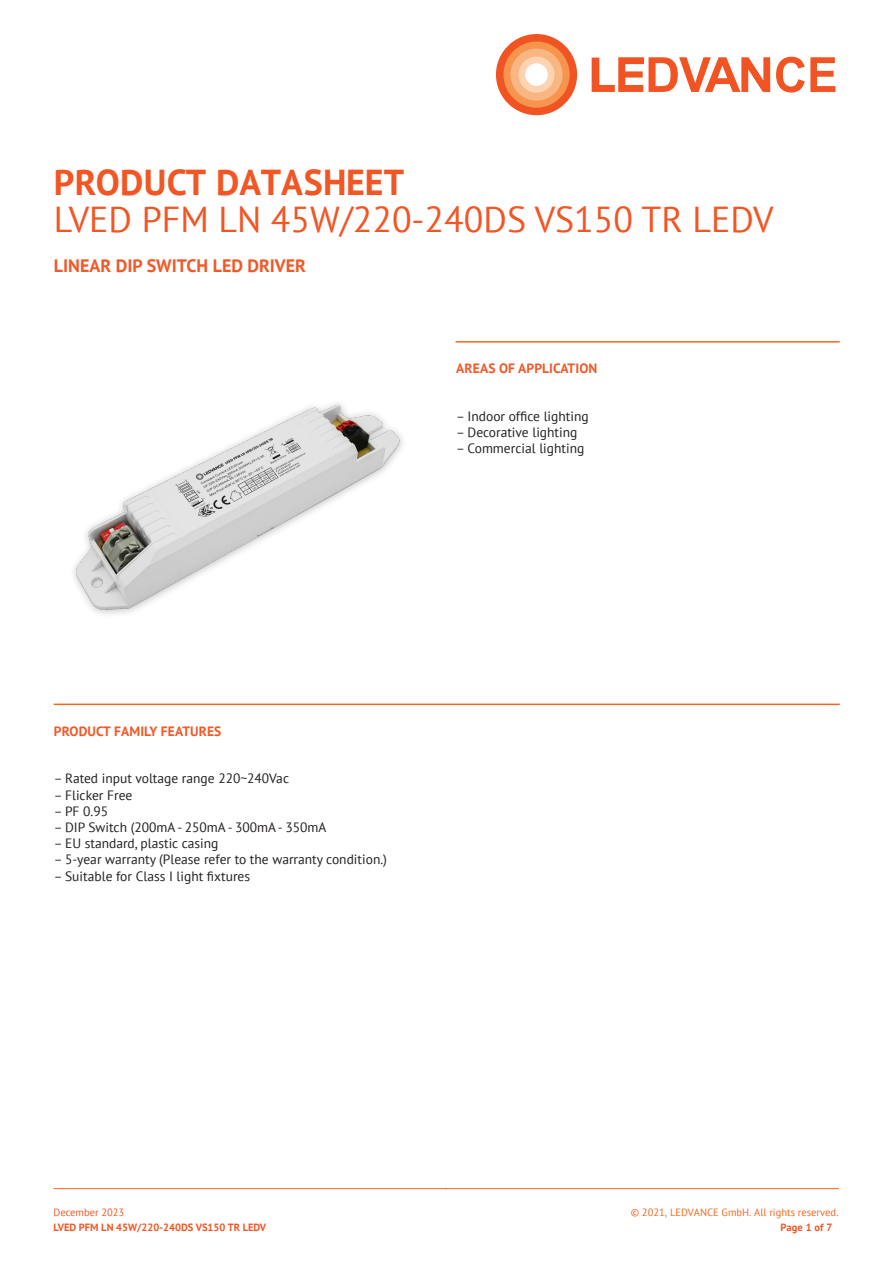
<style>
.page{position:relative;width:893px;height:1263px;background:#fff}
.page>*{position:absolute;margin:0;border:0;box-sizing:border-box;transform-origin:0 0}
.t1{font:36px "PT Sans";color:#f15624}
.t2{font:700 36px "PT Sans";color:#f15624}
.t3{font:700 18px "PT Sans";color:#f15927}
.t4{font:13.5px "PT Sans";color:#231f20}
.t5{font:700 13.5px "PT Sans";letter-spacing:.01em;color:#f15927}
.t6{font:700 10.5px "PT Sans";color:#f15624}
.t7{font:10.5px "PT Sans";color:#f36621}
.t8{font:10.5px "PT Sans";color:#f15624}
</style>
<div class="page">
<svg style="left:592px;top:57px;width:178px;height:35px"></svg>
<svg style="left:776px;top:57px;width:59px;height:36px"></svg>
<div style="left:496px;top:34px;width:81px;height:81px;background:#f15422;border-radius:50%"></div>
<div style="left:503px;top:42px;width:67px;height:66px;background:#f7944d;border-radius:50%"></div>
<div style="left:510px;top:49px;width:53px;height:52px;background:#fab682;border-radius:50%"></div>
<div style="left:518px;top:57px;width:37px;height:36px;background:#fdd3b2;border-radius:50%"></div>
<div style="left:525px;top:63px;width:23px;height:23px;background:#fff;border-radius:50%"></div>
<hr style="left:456px;top:341px;width:383px;height:2px;background:#f36621">
<hr style="left:54px;top:704px;width:785px;height:1px;background:#f36621">
<img style="left:73px;top:403px;width:330px;height:211px">
<hr style="left:54px;top:1188px;width:392px;height:1px;background:#f36621">
<hr style="left:446px;top:1188px;width:392px;height:1px;background:#f36621">
<h1 class="t2" style="left:54px;top:159px;width:352px">PRODUCT DATASHEET</h1>
<h1 class="t1" style="left:54px;top:196px;width:721px">LVED PFM LN 45W/220-240DS VS150 TR LEDV</h1>
<h2 class="t3" style="left:54px;top:254px;width:254px">LINEAR DIP SWITCH LED DRIVER</h2>
<p class="t5" style="left:456px;top:359px;width:143px">AREAS OF APPLICATION</p>
<p class="t4" style="left:456px;top:407px;width:134px">– Indoor office lighting</p>
<p class="t4" style="left:456px;top:423px;width:123px">– Decorative lighting</p>
<p class="t4" style="left:456px;top:439px;width:130px">– Commercial lighting</p>
<p class="t5" style="left:54px;top:722px;width:169px">PRODUCT FAMILY FEATURES</p>
<p class="t4" style="left:54px;top:770px;width:237px">– Rated input voltage range 220~240Vac</p>
<p class="t4" style="left:54px;top:786px;width:80px">– Flicker Free</p>
<p class="t4" style="left:54px;top:802px;width:56px">– PF 0.95</p>
<p class="t4" style="left:54px;top:819px;width:274px">– DIP Switch (200mA - 250mA - 300mA - 350mA</p>
<p class="t4" style="left:54px;top:835px;width:166px">– EU standard, plastic casing</p>
<p class="t4" style="left:54px;top:851px;width:335px">– 5-year warranty (Please refer to the warranty condition.)</p>
<p class="t4" style="left:54px;top:867px;width:198px">– Suitable for Class I light fixtures</p>
<p class="t8" style="left:54px;top:1206px;width:72px">December 2023</p>
<p class="t7" style="left:631px;top:1206px;width:209px">© 2021, LEDVANCE GmbH. All rights reserved.</p>
<p class="t6" style="left:54px;top:1221px;width:214px">LVED PFM LN 45W/220-240DS VS150 TR LEDV</p>
<p class="t6" style="left:781px;top:1221px;width:53px">Page 1 of 7</p>
</div>
